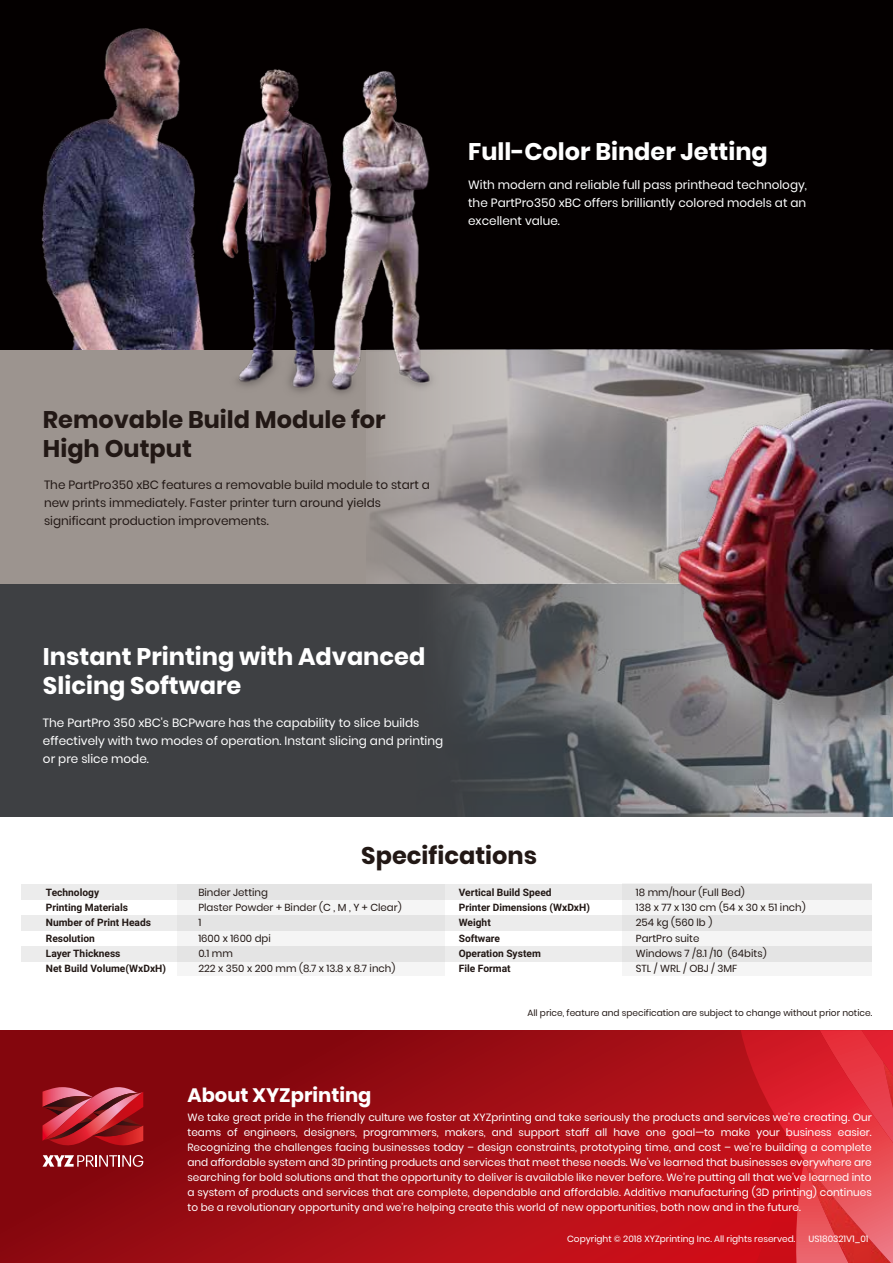
<style>
.page{position:relative;width:893px;height:1263px;background:#fff}
.page>*{position:absolute;margin:0;border:0;box-sizing:border-box;transform-origin:0 0}
.t1{font:700 24px/28.8px "Poppins";color:#fff}
.t2{font:700 24px/28.8px "Poppins";color:#221815}
.t3{font:700 19.5px "Poppins";color:#fff}
.t4{font:12px/18px "Poppins";color:#fff}
.t5{font:12px/18px "Poppins";color:#221815}
.t6{font:10.5px/15px "Poppins";color:#fff;text-align:justify}
.t7{font:10.2px/15.3px "Poppins";color:#221815}
.t8{font:700 10.2px/15.3px "Roboto";color:#221815}
.t9{font:9px "Poppins";color:#221815}
.t10{font:9px "Poppins";color:#fff}
</style>
<div class="page">
<div style="left:0;top:350px;width:893px;height:234px;background:#9c948f"></div>
<div style="left:0;top:584px;width:893px;height:233px;background:#3e4043"></div>
<svg style="left:0;top:1030px;width:741px;height:233px;background:#9f0c13"></svg>
<svg style="left:741px;top:1030px;width:152px;height:233px;background:#d61f2a"></svg>
<img style="left:883px;top:1062px;width:10px;height:98px">
<img style="left:804px;top:1160px;width:89px;height:103px">
<div style="left:0;top:0;width:893px;height:350px;background:#040000"></div>
<img style="left:455px;top:647px;width:438px;height:170px">
<img style="left:370px;top:349px;width:523px;height:298px">
<img style="left:647px;top:370px;width:246px;height:372px">
<img style="left:41px;top:28px;width:157px;height:322px">
<img style="left:355px;top:71px;width:92px;height:350px">
<img style="left:198px;top:69px;width:157px;height:325px">
<div style="left:22px;top:915px;width:850px;height:16px;background:#ececec"></div>
<div style="left:22px;top:884px;width:850px;height:16px;background:#ececec"></div>
<div style="left:22px;top:946px;width:850px;height:16px;background:#ececec"></div>
<div style="left:178px;top:884px;width:267px;height:92px;background:linear-gradient(to right,#ececec,#ececec)"></div>
<div style="left:622px;top:884px;width:250px;height:92px;background:linear-gradient(to right,#ececec,#ececec)"></div>
<svg style="left:43px;top:1155px;width:100px;height:12px"></svg>
<svg style="left:43px;top:1087px;width:100px;height:61px;background:#b02f3b"></svg>
<h1 class="t1" style="left:468px;top:137px;width:301px">Full-Color Binder Jetting</h1>
<p class="t4" style="left:468px;top:176px;width:340px;text-align:justify">With modern and reliable full pass printhead technology, the PartPro350 xBC offers brilliantly colored models at an excellent value.</p>
<h1 class="t2" style="left:43px;top:406px;width:344px">Removable Build Module for<br>High Output</h1>
<p class="t5" style="left:44px;top:476px;width:387px">The PartPro350 xBC features a removable build module to start a new prints immediately. Faster printer turn around yields significant production improvements.</p>
<h1 class="t1" style="left:43px;top:642px;width:384px">Instant Printing with Advanced<br>Slicing Software</h1>
<p class="t4" style="left:43px;top:713px;width:402px">The PartPro 350 xBC's BCPware has the capability to slice builds effectively with two modes of operation. Instant slicing and printing or pre slice mode.</p>
<h1 class="t2" style="left:361px;top:841px;width:177px">Specifications</h1>
<p class="t8" style="left:46px;top:884px;width:122px">Technology<br>Printing Materials<br>Number of Print Heads<br>Resolution<br>Layer Thickness<br>Net Build Volume(WxDxH)</p>
<p class="t7" style="left:198px;top:884px;width:205px">Binder Jetting<br>Plaster Powder + Binder (C , M , Y + Clear)<br>1<br>1600 x 1600 dpi<br>0.1 mm<br>222 x 350 x 200 mm (8.7 x 13.8 x 8.7 inch)</p>
<p class="t8" style="left:459px;top:884px;width:133px">Vertical Build Speed<br>Printer Dimensions (WxDxH)<br>Weight<br>Software<br>Operation System<br>File Format</p>
<p class="t7" style="left:636px;top:884px;width:171px">18 mm/hour (Full Bed)<br>138 x 77 x 130 cm (54 x 30 x 51 inch)<br>254 kg (560 lb )<br>PartPro suite<br>Windows 7 /8.1 /10 (64bits)<br>STL / WRL / OBJ / 3MF</p>
<p class="t9" style="left:527px;top:1007px;width:346px">All price, feature and specification are subject to change without prior notice.</p>
<h2 class="t3" style="left:187px;top:1083px;width:185px">About XYZprinting</h2>
<p class="t6" style="left:187px;top:1110px;width:686px">We take great pride in the friendly culture we foster at XYZprinting and take seriously the products and services we’re creating. Our teams of engineers, designers, programmers, makers, and support staff all have one goal—to make your business easier.<br>Recognizing the challenges facing businesses today – design constraints, prototyping time, and cost – we’re building a complete and affordable system and 3D printing products and services that meet these needs. We’ve learned that businesses everywhere are searching for bold solutions and that the opportunity to deliver is available like never before. We’re putting all that we’ve learned into a system of products and services that are complete, dependable and affordable. Additive manufacturing (3D printing) continues to be a revolutionary opportunity and we’re helping create this world of new opportunities, both now and in the future.</p>
<p class="t10" style="left:567px;top:1233px;width:230px">Copyright © 2018 XYZprinting Inc. All rights reserved.</p>
<p class="t10" style="left:808px;top:1233px;width:62px">US180321V1_01</p>
</div>
